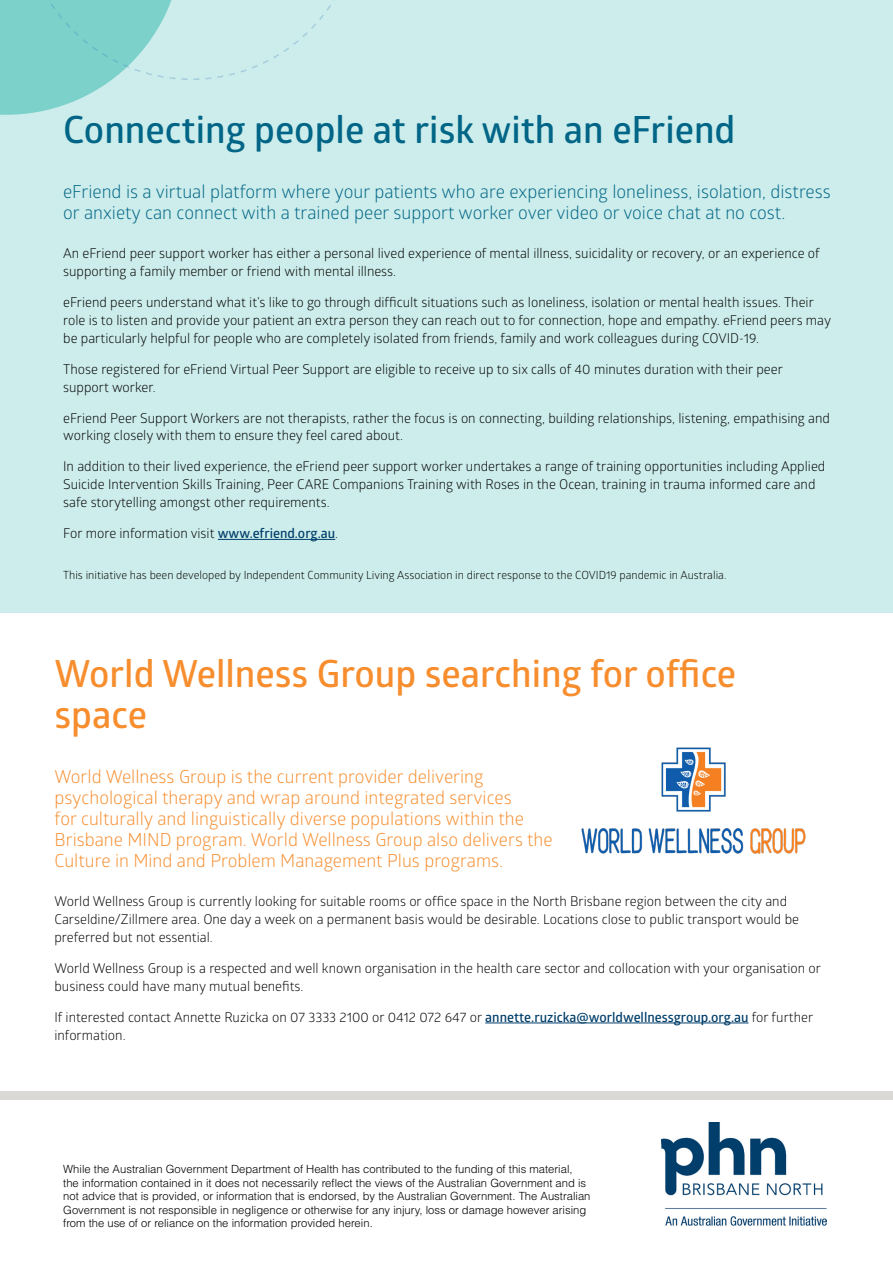
<style>
.page{position:relative;width:893px;height:1263px;background:#fff}
.page>*{position:absolute;margin:0;border:0;box-sizing:border-box;transform-origin:0 0}
.t1{font:600 37.5px/40.5px "Glober";color:#f78d2d}
.t2{font:600 37.5px "Glober";color:#006586}
.t3{font:18px/21px "Glober";color:#f78d2d}
.t4{font:18px/21px "Glober";color:#006586}
.t5{font:13.5px/18px "Glober";color:#000}
.t6{font:300 11.25px/13.5px "Helvetica LT Std";color:#000}
.t7{font:11.25px "Glober";color:#000}
.s1{font-weight:600;color:#003e6a}
</style>
<div class="page">
<div style="left:0;top:0;width:893px;height:612px;background:#ccedeb"></div>
<img style="left:661px;top:1123px;width:165px;height:103px">
<div style="left:0;top:1091px;width:893px;height:8px;background:#dbd9d6"></div>
<svg style="left:0;top:0;width:335px;height:115px"></svg>
<hr style="left:485px;top:1022px;width:264px;height:1px;background:#003e6a">
<hr style="left:218px;top:539px;width:117px;height:1px;background:#003e6a">
<img style="left:581px;top:747px;width:225px;height:107px">
<h1 class="t2" style="left:63px;top:103px;width:674px">Connecting people at risk with an eFriend</h1>
<h2 class="t4" style="left:63px;top:180px;width:769px">eFriend is a virtual platform where your patients who are experiencing loneliness, isolation, distress or anxiety can connect with a trained peer support worker over video or voice chat at no cost.</h2>
<p class="t5" style="left:63px;top:244px;width:758px">An eFriend peer support worker has either a personal lived experience of mental illness, suicidality or recovery, or an experience of supporting a family member or friend with mental illness.</p>
<p class="t5" style="left:63px;top:293px;width:769px">eFriend peers understand what it’s like to go through difficult situations such as loneliness, isolation or mental health issues. Their role is to listen and provide your patient an extra person they can reach out to for connection, hope and empathy. eFriend peers may be particularly helpful for people who are completely isolated from friends, family and work colleagues during COVID-19.</p>
<p class="t5" style="left:63px;top:359px;width:721px">Those registered for eFriend Virtual Peer Support are eligible to receive up to six calls of 40 minutes duration with their peer support worker.</p>
<p class="t5" style="left:63px;top:408px;width:768px">eFriend Peer Support Workers are not therapists, rather the focus is on connecting, building relationships, listening, empathising and working closely with them to ensure they feel cared about.</p>
<p class="t5" style="left:63px;top:457px;width:764px">In addition to their lived experience, the eFriend peer support worker undertakes a range of training opportunities including Applied<br>Suicide Intervention Skills Training, Peer CARE Companions Training with Roses in the Ocean, training in trauma informed care and safe storytelling amongst other requirements.</p>
<p class="t5" style="left:63px;top:524px;width:276px">For more information visit <span class="s1">www.efriend.org.au</span>.</p>
<p class="t7" style="left:63px;top:567px;width:665px">This initiative has been developed by Independent Community Living Association in direct response to the COVID19 pandemic in Australia.</p>
<h1 class="t1" style="left:54px;top:653px;width:683px">World Wellness Group searching for office space</h1>
<p class="t3" style="left:54px;top:765px;width:500px">World Wellness Group is the current provider delivering psychological therapy and wrap around integrated services<br>for culturally and linguistically diverse populations within the Brisbane MIND program. World Wellness Group also delivers the Culture in Mind and Problem Management Plus programs.</p>
<p class="t5" style="left:54px;top:892px;width:746px">World Wellness Group is currently looking for suitable rooms or office space in the North Brisbane region between the city and<br>Carseldine/Zillmere area. One day a week on a permanent basis would be desirable. Locations close to public transport would be preferred but not essential.</p>
<p class="t5" style="left:54px;top:958px;width:768px">World Wellness Group is a respected and well known organisation in the health care sector and collocation with your organisation or business could have many mutual benefits.</p>
<p class="t5" style="left:54px;top:1007px;width:760px">If interested contact Annette Ruzicka on 07 3333 2100 or 0412 072 647 or <span class="s1">annette.ruzicka@worldwellnessgroup.org.au</span> for further information.</p>
<p class="t6" style="left:63px;top:1162px;width:529px">While the Australian Government Department of Health has contributed to the funding of this material, the information contained in it does not necessarily reflect the views of the Australian Government and is not advice that is provided, or information that is endorsed, by the Australian Government. The Australian Government is not responsible in negligence or otherwise for any injury, loss or damage however arising from the use of or reliance on the information provided herein.</p>
</div>
